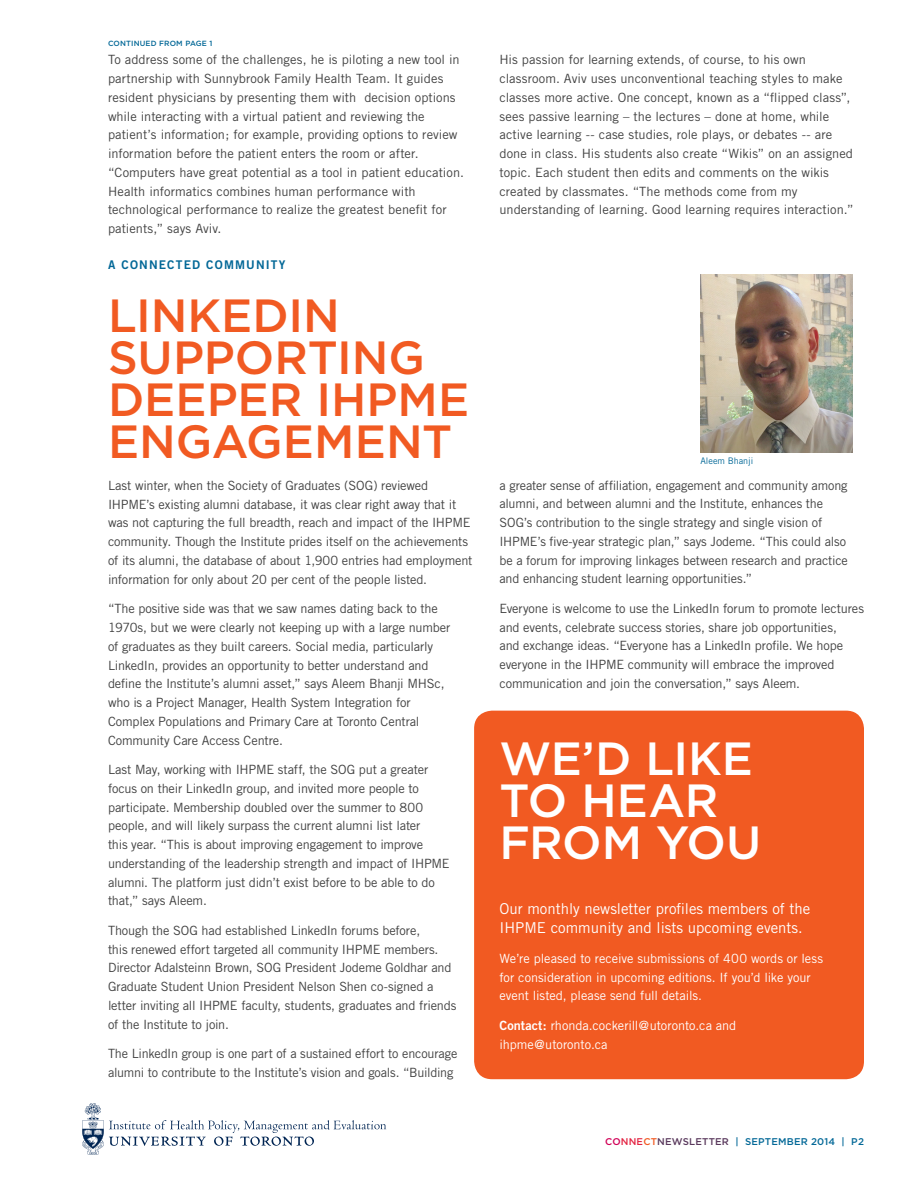
<style>
.page{position:relative;width:918px;height:1188px;background:#fff}
.page>*{position:absolute;margin:0;border:0;box-sizing:border-box;transform-origin:0 0}
.t1{font:500 46.5px/42px "Gotham";color:#f15a22}
.t2{font:500 46.5px/42px "Gotham";letter-spacing:-.01em;color:#fff}
.Callout{font:15px/19.5px "Trade Gothic";color:#fff}
.Body_Copy{font:12.75px/18.8px "Trade Gothic";letter-spacing:-.01em;color:#414141}
.Body_Copy-2{font:12.75px/18.8px "Trade Gothic";letter-spacing:-.005em;color:#fff}
.t3{font:12px "Trade Gothic Bold Two";letter-spacing:.095em;color:#036897}
.t4{font:500 9.75px "Gotham";letter-spacing:.02em;color:#036897}
.Small_Caption{font:9px "Trade Gothic";color:#036897}
.t5{font:500 7.5px "Gotham";letter-spacing:.02em;color:#036897}
.s1{font-family:"Trade Gothic Bold Two"}
.s2{color:#d10057}
.s3{color:#e32442}
.s4{color:#f15a22}
.s5{color:#59385c}
</style>
<div class="page">
<svg style="left:82px;top:1103px;width:304px;height:52px"></svg>
<img style="left:700px;top:275px;width:153px;height:177px">
<div style="left:474px;top:711px;width:390px;height:368px;background:#f15a22;border-radius:18px"></div>
<p class="t5" style="left:108px;top:39px;width:106px">CONTINUED FROM PAGE 1</p>
<p class="Body_Copy" style="left:108px;top:50px;width:358px">To address some of the challenges, he is piloting a new tool in partnership with Sunnybrook Family Health Team. It guides resident physicians by presenting them with decision options while interacting with a virtual patient and reviewing the patient’s information; for example, providing options to review information before the patient enters the room or after. “Computers have great potential as a tool in patient education.<br>Health informatics combines human performance with technological performance to realize the greatest benefit for patients,” says Aviv.</p>
<p class="Body_Copy" style="left:500px;top:50px;width:356px">His passion for learning extends, of course, to his own classroom. Aviv uses unconventional teaching styles to make classes more active. One concept, known as a “flipped class”, sees passive learning – the lectures – done at home, while active learning -- case studies, role plays, or debates -- are done in class. His students also create “Wikis” on an assigned topic. Each student then edits and comments on the wikis created by classmates. “The methods come from my understanding of learning. Good learning requires interaction.”</p>
<h2 class="t3" style="left:108px;top:258px;width:179px">A CONNECTED COMMUNITY</h2>
<h4 class="t1" style="left:108px;top:293px;width:363px">LINKEDIN<br>SUPPORTING<br>DEEPER IHPME<br>ENGAGEMENT</h4>
<p class="Body_Copy" style="left:108px;top:476px;width:366px">Last winter, when the Society of Graduates (SOG) reviewed IHPME’s existing alumni database, it was clear right away that it was not capturing the full breadth, reach and impact of the IHPME community. Though the Institute prides itself on the achievements of its alumni, the database of about 1,900 entries had employment information for only about 20 per cent of the people listed.</p>
<p class="Body_Copy" style="left:108px;top:599px;width:344px">“The positive side was that we saw names dating back to the 1970s, but we were clearly not keeping up with a large number of graduates as they built careers. Social media, particularly LinkedIn, provides an opportunity to better understand and define the Institute’s alumni asset,” says Aleem Bhanji MHSc, who is a Project Manager, Health System Integration for Complex Populations and Primary Care at Toronto Central Community Care Access Centre.</p>
<p class="Body_Copy" style="left:108px;top:760px;width:343px">Last May, working with IHPME staff, the SOG put a greater focus on their LinkedIn group, and invited more people to participate. Membership doubled over the summer to 800 people, and will likely surpass the current alumni list later<br>this year. “This is about improving engagement to improve understanding of the leadership strength and impact of IHPME alumni. The platform just didn’t exist before to be able to do that,” says Aleem.</p>
<p class="Body_Copy" style="left:108px;top:921px;width:350px">Though the SOG had established LinkedIn forums before,<br>this renewed effort targeted all community IHPME members.<br>Director Adalsteinn Brown, SOG President Jodeme Goldhar and Graduate Student Union President Nelson Shen co-signed a letter inviting all IHPME faculty, students, graduates and friends of the Institute to join.</p>
<p class="Body_Copy" style="left:108px;top:1044px;width:351px">The LinkedIn group is one part of a sustained effort to encourage alumni to contribute to the Institute’s vision and goals. “Building</p>
<p class="Small_Caption" style="left:700px;top:455px;width:54px">Aleem Bhanji</p>
<p class="Body_Copy" style="left:500px;top:476px;width:350px">a greater sense of affiliation, engagement and community among alumni, and between alumni and the Institute, enhances the SOG’s contribution to the single strategy and single vision of IHPME’s five-year strategic plan,” says Jodeme. “This could also be a forum for improving linkages between research and practice and enhancing student learning opportunities.”</p>
<p class="Body_Copy" style="left:500px;top:599px;width:366px">Everyone is welcome to use the LinkedIn forum to promote lectures and events, celebrate success stories, share job opportunities,<br>and exchange ideas. “Everyone has a LinkedIn profile. We hope everyone in the IHPME community will embrace the improved communication and join the conversation,” says Aleem.</p>
<h4 class="t2" style="left:500px;top:737px;width:263px">WE’D LIKE<br>TO HEAR<br>FROM YOU</h4>
<p class="Callout" style="left:500px;top:898px;width:312px">Our monthly newsletter profiles members of the<br>IHPME community and lists upcoming events.</p>
<p class="Body_Copy-2" style="left:500px;top:949px;width:325px">We’re pleased to receive submissions of 400 words or less for consideration in upcoming editions. If you’d like your event listed, please send full details.</p>
<p class="Body_Copy-2" style="left:499px;top:1016px;width:238px"><span class="s1">Contact:</span> rhonda.cockerill@utoronto.ca and ihpme@utoronto.ca</p>
<p class="t4" style="left:605px;top:1136px;width:260px"><span class="s2">CO</span><span class="s3">NNE</span><span class="s4">CT</span><span class="s5">NEWSLETTER</span> | SEPTEMBER 2014 | P2</p>
</div>
